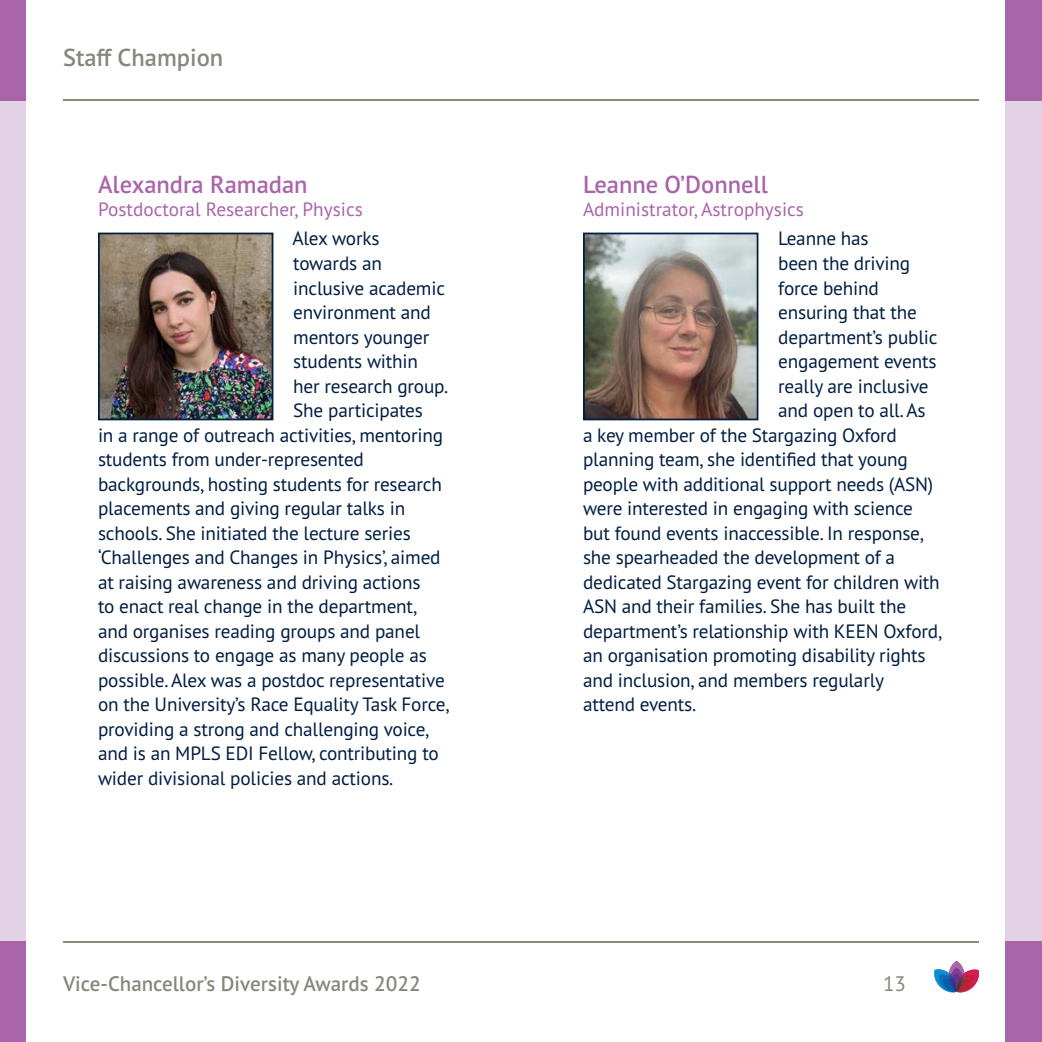
<style>
.page{position:relative;width:1042px;height:1042px;background:#fff}
.page>*{position:absolute;margin:0;border:0;box-sizing:border-box;transform-origin:0 0}
.Champion_Role_model{font:600 24.5px "PT Sans Pro";color:#aa64a9}
.t1{font:600 24.5px "PT Sans Pro";color:#86887b}
.t2{font:600 21px "PT Sans Pro";color:#86887b}
.t3{font:21px "PT Sans Pro";color:#86887b}
.Body{font:19.25px "PT Sans Pro";letter-spacing:-.01em;color:#001e42}
.affiliation{font:19.25px "PT Sans Pro";color:#aa64a9}
</style>
<div class="page">
<div style="left:0;top:0;width:26px;height:1042px;background:#e3d1e6"></div>
<div style="left:0;top:0;width:26px;height:101px;background:#aa64a9"></div>
<div style="left:0;top:941px;width:26px;height:101px;background:#aa64a9"></div>
<svg style="left:934px;top:961px;width:45px;height:32px"></svg>
<hr style="left:63px;top:99px;width:916px;height:2px;background:#86887b">
<hr style="left:63px;top:941px;width:916px;height:2px;background:#86887b">
<div style="left:1005px;top:0;width:37px;height:1042px;background:#e3d1e6"></div>
<div style="left:1005px;top:0;width:37px;height:101px;background:#aa64a9"></div>
<div style="left:1005px;top:941px;width:37px;height:101px;background:#aa64a9"></div>
<img style="left:101px;top:236px;width:169px;height:181px">
<div style="left:98px;top:233px;width:175px;height:187px;border:2px solid #001e42"></div>
<img style="left:586px;top:236px;width:169px;height:181px">
<div style="left:583px;top:233px;width:175px;height:187px;border:2px solid #001e42"></div>
<p class="t1" style="left:63px;top:41px;width:162px">Staff Champion</p>
<p class="Champion_Role_model" style="left:98px;top:169px;width:211px">Alexandra Ramadan</p>
<p class="affiliation" style="left:98px;top:197px;width:266px">Postdoctoral Researcher, Physics</p>
<p class="Body" style="left:292px;top:226px;width:89px">Alex works</p>
<p class="Body" style="left:293px;top:251px;width:90px">towards an</p>
<p class="Body" style="left:293px;top:275px;width:153px">inclusive academic</p>
<p class="Body" style="left:293px;top:300px;width:139px">environment and</p>
<p class="Body" style="left:293px;top:324px;width:138px">mentors younger</p>
<p class="Body" style="left:293px;top:349px;width:126px">students within</p>
<p class="Body" style="left:293px;top:373px;width:157px">her research group.</p>
<p class="Body" style="left:293px;top:398px;width:131px">She participates</p>
<p class="Body" style="left:98px;top:422px;width:346px">in a range of outreach activities, mentoring</p>
<p class="Body" style="left:98px;top:447px;width:267px">students from under-represented</p>
<p class="Body" style="left:98px;top:471px;width:345px">backgrounds, hosting students for research</p>
<p class="Body" style="left:98px;top:496px;width:309px">placements and giving regular talks in</p>
<p class="Body" style="left:98px;top:520px;width:314px">schools. She initiated the lecture series</p>
<p class="Body" style="left:98px;top:545px;width:344px">‘Challenges and Changes in Physics’, aimed</p>
<p class="Body" style="left:98px;top:569px;width:324px">at raising awareness and driving actions</p>
<p class="Body" style="left:98px;top:594px;width:321px">to enact real change in the department,</p>
<p class="Body" style="left:98px;top:618px;width:324px">and organises reading groups and panel</p>
<p class="Body" style="left:98px;top:643px;width:330px">discussions to engage as many people as</p>
<p class="Body" style="left:98px;top:667px;width:348px">possible. Alex was a postdoc representative</p>
<p class="Body" style="left:98px;top:692px;width:353px">on the University’s Race Equality Task Force,</p>
<p class="Body" style="left:98px;top:716px;width:333px">providing a strong and challenging voice,</p>
<p class="Body" style="left:98px;top:741px;width:342px">and is an MPLS EDI Fellow, contributing to</p>
<p class="Body" style="left:98px;top:765px;width:297px">wider divisional policies and actions.</p>
<p class="Champion_Role_model" style="left:583px;top:169px;width:186px">Leanne O’Donnell</p>
<p class="affiliation" style="left:583px;top:197px;width:222px">Administrator, Astrophysics</p>
<p class="Body" style="left:778px;top:226px;width:92px">Leanne has</p>
<p class="Body" style="left:778px;top:251px;width:133px">been the driving</p>
<p class="Body" style="left:778px;top:275px;width:102px">force behind</p>
<p class="Body" style="left:778px;top:300px;width:140px">ensuring that the</p>
<p class="Body" style="left:778px;top:324px;width:161px">department’s public</p>
<p class="Body" style="left:778px;top:349px;width:160px">engagement events</p>
<p class="Body" style="left:778px;top:373px;width:152px">really are inclusive</p>
<p class="Body" style="left:778px;top:398px;width:149px">and open to all. As</p>
<p class="Body" style="left:583px;top:422px;width:315px">a key member of the Stargazing Oxford</p>
<p class="Body" style="left:583px;top:447px;width:326px">planning team, she identified that young</p>
<p class="Body" style="left:583px;top:471px;width:352px">people with additional support needs (ASN)</p>
<p class="Body" style="left:583px;top:496px;width:331px">were interested in engaging with science</p>
<p class="Body" style="left:583px;top:520px;width:343px">but found events inaccessible. In response,</p>
<p class="Body" style="left:583px;top:545px;width:314px">she spearheaded the development of a</p>
<p class="Body" style="left:583px;top:569px;width:358px">dedicated Stargazing event for children with</p>
<p class="Body" style="left:583px;top:594px;width:325px">ASN and their families. She has built the</p>
<p class="Body" style="left:583px;top:618px;width:361px">department’s relationship with KEEN Oxford,</p>
<p class="Body" style="left:583px;top:643px;width:344px">an organisation promoting disability rights</p>
<p class="Body" style="left:583px;top:667px;width:302px">and inclusion, and members regularly</p>
<p class="Body" style="left:583px;top:692px;width:115px">attend events.</p>
<p class="t2" style="left:63px;top:969px;width:359px">Vice-Chancellor’s Diversity Awards 2022</p>
<p class="t3" style="left:883px;top:969px;width:24px">13</p>
</div>
